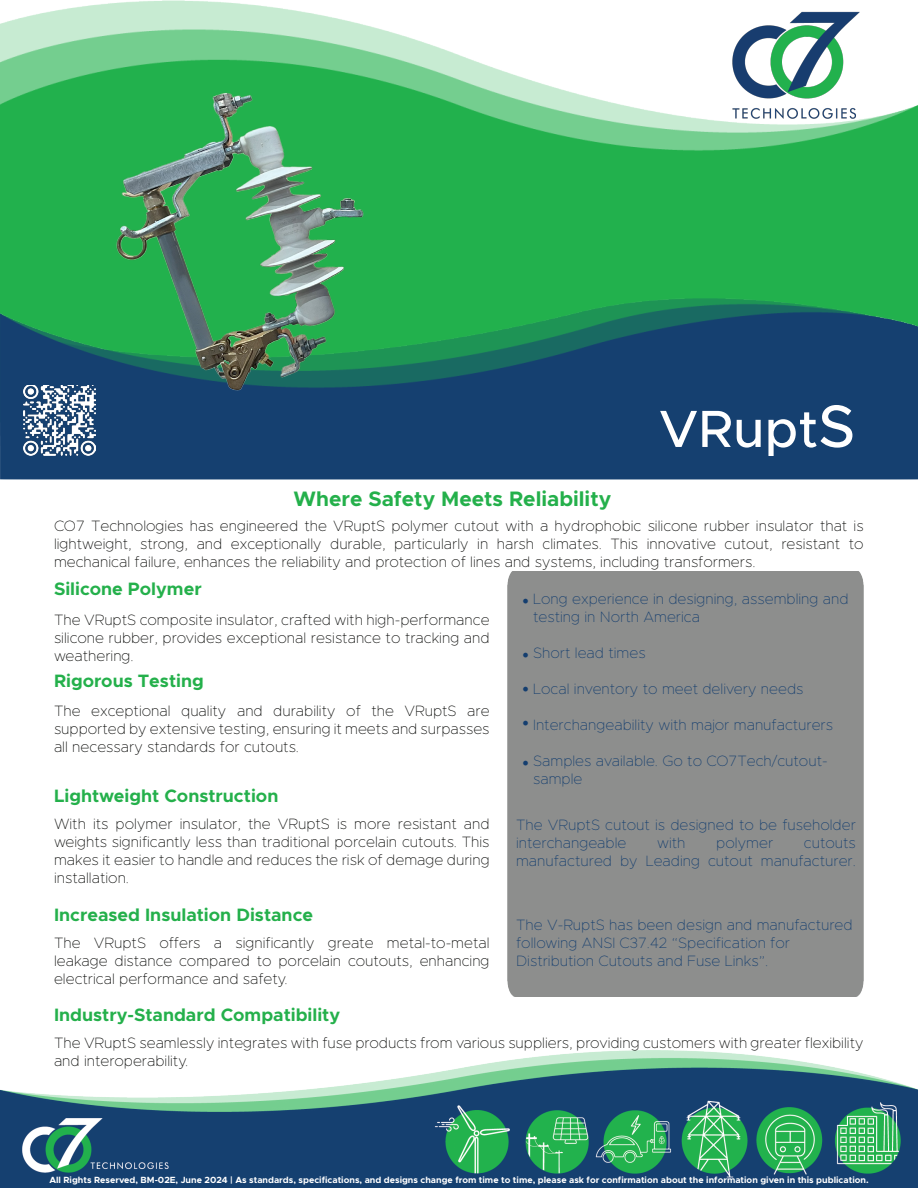
<style>
.page{position:relative;width:918px;height:1188px;background:#fff}
.page>*{position:absolute;margin:0;border:0;box-sizing:border-box;transform-origin:0 0}
.t1{font:500 52.5px "Metropolis";color:#fff}
.t2{font:700 21px "Metropolis";color:#24b04b}
.t3{font:700 18px "Metropolis";color:#24b04b}
.t4{font:18px "Minion Pro";color:#143e6f}
.t5{font:100 15px/18px "Metropolis";color:#040503;text-align:justify}
.t6{font:100 15px/18px "Metropolis";color:#143e6f}
.t7{font:700 9px "Metropolis";color:#fff}
.s1{font-size:60px}
</style>
<div class="page">
<div style="left:507px;top:572px;width:357px;height:424px;background:#8d8e8d"></div>
<img style="left:0;top:0;width:918px;height:298px">
<img style="left:0;top:298px;width:918px;height:182px">
<img style="left:34px;top:86px;width:340px;height:314px">
<img style="left:729px;top:0;width:135px;height:131px">
<img style="left:23px;top:385px;width:73px;height:71px">
<img style="left:1px;top:1051px;width:917px;height:137px">
<p class="t1" style="left:659px;top:396px;width:198px">VRupt<span class="s1">S</span></p>
<p class="t2" style="left:294px;top:485px;width:319px">Where Safety Meets Reliability</p>
<p class="t5" style="left:54px;top:516px;width:811px">CO7 Technologies has engineered the VRuptS polymer cutout with a hydrophobic silicone rubber insulator that is lightweight, strong, and exceptionally durable, particularly in harsh climates. This innovative cutout, resistant to mechanical failure, enhances the reliability and protection of lines and systems, including transformers.</p>
<p class="t6" style="left:533px;top:590px;width:317px">Long experience in designing, assembling and testing in North America</p>
<p class="t6" style="left:533px;top:644px;width:114px">Short lead times</p>
<p class="t6" style="left:533px;top:680px;width:272px">Local inventory to meet delivery needs</p>
<p class="t6" style="left:533px;top:716px;width:302px">Interchangeability with major manufacturers</p>
<p class="t6" style="left:533px;top:752px;width:296px">Samples available. Go to CO7Tech/cutout&shy;sample</p>
<p class="t3" style="left:54px;top:577px;width:149px">Silicone Polymer</p>
<p class="t5" style="left:54px;top:611px;width:437px">The VRuptS composite insulator, crafted with high-performance silicone rubber, provides exceptional resistance to tracking and weathering.</p>
<p class="t3" style="left:54px;top:670px;width:151px">Rigorous Testing</p>
<p class="t5" style="left:54px;top:702px;width:437px">The exceptional quality and durability of the VRuptS are supported by extensive testing, ensuring it meets and surpasses all necessary standards for cutouts.</p>
<p class="t3" style="left:54px;top:785px;width:226px">Lightweight Construction</p>
<p class="t5" style="left:54px;top:815px;width:437px">With its polymer insulator, the VRuptS is more resistant and weights significantly less than traditional porcelain cutouts. This makes it easier to handle and reduces the risk of demage during installation.</p>
<p class="t3" style="left:54px;top:904px;width:261px">Increased Insulation Distance</p>
<p class="t5" style="left:54px;top:934px;width:437px">The VRuptS offers a significantly greate metal-to-metal leakage distance compared to porcelain coutouts, enhancing electrical performance and safety.</p>
<p class="t3" style="left:54px;top:1004px;width:288px">Industry-Standard Compatibility</p>
<p class="t5" style="left:54px;top:1034px;width:811px">The VRuptS seamlessly integrates with fuse products from various suppliers, providing customers with greater flexibility and interoperability.</p>
<p class="t4" style="left:522px;top:587px;width:9px">•</p>
<p class="t4" style="left:522px;top:642px;width:9px">•</p>
<p class="t4" style="left:522px;top:675px;width:9px">•</p>
<p class="t4" style="left:522px;top:709px;width:9px">•</p>
<p class="t4" style="left:522px;top:749px;width:9px">•</p>
<p class="t6" style="left:516px;top:816px;width:341px">The VRuptS cutout is designed to be fuseholder interchangeable</p>
<p class="t6" style="left:657px;top:834px;width:30px">with</p>
<p class="t6" style="left:716px;top:834px;width:58px">polymer</p>
<p class="t6" style="left:516px;top:834px;width:341px;text-align:right">cutouts<br>manufactured by Leading cutout manufacturer.</p>
<p class="t6" style="left:516px;top:916px;width:338px">The V-RuptS has been design and manufactured following ANSI C37.42 “Specification for<br>Distribution Cutouts and Fuse Links”.</p>
<p class="t7" style="left:49px;top:1174px;width:821px">All Rights Reserved, BM-02E, June 2024 | As standards, specifications, and designs change from time to time, please ask for confirmation about the information given in this publication.</p>
</div>
